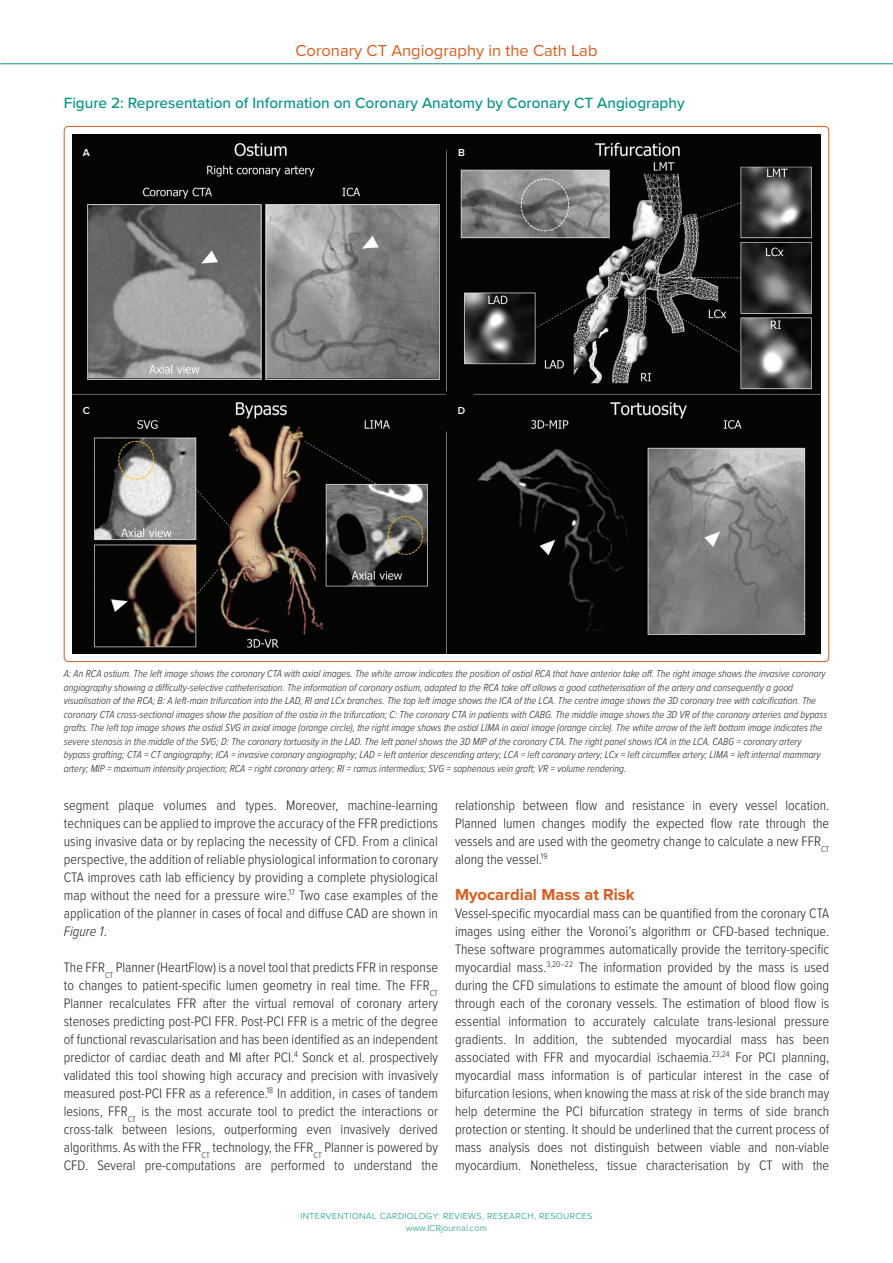
<style>
.page{position:relative;width:893px;height:1263px;background:#fff}
.page>*{position:absolute;margin:0;border:0;box-sizing:border-box;transform-origin:0 0}
.t1{font:16.5px "Proxima Nova";color:#db5c1c}
._09a_HEADING_A{font:700 16.5px "Proxima Nova";color:#db5c1c}
._11_FIG-TABLE_HEADING{font:500 15.3px "Proxima Nova";color:#009483}
._10_BODY_TEXT{font:300 14.25px/18px "Proxima Nova Cond";color:#231f20;text-align:justify}
._11a_CAPTION_FIG-TABLE{font:italic 300 10.5px/13.5px "Proxima Nova Cond";color:#231f20}
.t2{font:600 10.5px "Proxima Nova";color:#fff}
.t3{font:300 9px/12.8px "Proxima Nova";letter-spacing:.04em;color:#009483;text-align:center}
.s1{font-style:italic}
</style>
<div class="page">
<hr style="left:0;top:64px;width:893px;height:1px;background:#009483">
<img style="left:72px;top:135px;width:749px;height:518px">
<p class="t1" style="left:295px;top:38px;width:303px">Coronary CT Angiography in the Cath Lab</p>
<p class="_11_FIG-TABLE_HEADING" style="left:64px;top:91px;width:622px">Figure 2: Representation of Information on Coronary Anatomy by Coronary CT Angiography</p>
<p class="t2" style="left:83px;top:148px;width:9px">A</p>
<p class="t2" style="left:458px;top:148px;width:8px">B</p>
<p class="t2" style="left:83px;top:406px;width:9px">C</p>
<p class="t2" style="left:458px;top:406px;width:9px">D</p>
<p class="_11a_CAPTION_FIG-TABLE" style="left:64px;top:667px;width:765px">A: An RCA ostium. The left image shows the coronary CTA with axial images. The white arrow indicates the position of ostial RCA that have anterior take off. The right image shows the invasive coronary angiography showing a difficulty-selective catheterisation. The information of coronary ostium, adapted to the RCA take off allows a good catheterisation of the artery and consequently a good visualisation of the RCA; B: A left-main trifurcation into the LAD, RI and LCx branches. The top left image shows the ICA of the LCA. The centre image shows the 3D coronary tree with calcification. The coronary CTA cross-sectional images show the position of the ostia in the trifurcation; C: The coronary CTA in patients with CABG. The middle image shows the 3D VR of the coronary arteries and bypass grafts. The left top image shows the ostial SVG in axial image (orange circle), the right image shows the ostial LIMA in axial image (orange circle). The white arrow of the left bottom image indicates the severe stenosis in the middle of the SVG; D: The coronary tortuosity in the LAD. The left panel shows the 3D MIP of the coronary CTA. The right panel shows ICA in the LCA. CABG = coronary artery bypass grafting; CTA = CT angiography; ICA = invasive coronary angiography; LAD = left anterior descending artery; LCA = left coronary artery; LCx = left circumflex artery; LIMA = left internal mammary artery; MIP = maximum intensity projection; RCA = right coronary artery; RI = ramus intermedius; SVG = saphenous vein graft; VR = volume rendering.</p>
<p class="_10_BODY_TEXT" style="left:64px;top:796px;width:376px">segment plaque volumes and types. Moreover, machine-learning techniques can be applied to improve the accuracy of the FFR predictions using invasive data or by replacing the necessity of CFD. From a clinical perspective, the addition of reliable physiological information to coronary CTA improves cath lab efficiency by providing a complete physiological map without the need for a pressure wire.<sup>17</sup> Two case examples of the application of the planner in cases of focal and diffuse CAD are shown in <span class="s1">Figure 1</span>.</p>
<p class="_10_BODY_TEXT" style="left:64px;top:958px;width:376px">The FFR<sub>CT</sub> Planner (HeartFlow) is a novel tool that predicts FFR in response to changes to patient-specific lumen geometry in real time. The FFR<sub>CT </sub>Planner recalculates FFR after the virtual removal of coronary artery stenoses predicting post-PCI FFR. Post-PCI FFR is a metric of the degree of functional revascularisation and has been identified as an independent predictor of cardiac death and MI after PCI.<sup>4</sup> Sonck et al. prospectively validated this tool showing high accuracy and precision with invasively measured post-PCI FFR as a reference.<sup>18</sup> In addition, in cases of tandem lesions, FFR<sub>CT</sub> is the most accurate tool to predict the interactions or cross-talk between lesions, outperforming even invasively derived algorithms. As with the FFR<sub>CT</sub> technology, the FFR<sub>CT</sub> Planner is powered by CFD. Several pre-computations are performed to understand the</p>
<p class="_10_BODY_TEXT" style="left:455px;top:796px;width:376px">relationship between flow and resistance in every vessel location.<br>Planned lumen changes modify the expected flow rate through the vessels and are used with the geometry change to calculate a new FFR<sub>CT </sub>along the vessel.<sup>19</sup></p>
<p class="_09a_HEADING_A" style="left:455px;top:882px;width:181px">Myocardial Mass at Risk</p>
<p class="_10_BODY_TEXT" style="left:455px;top:904px;width:376px">Vessel-specific myocardial mass can be quantified from the coronary CTA images using either the Voronoi’s algorithm or CFD-based technique.<br>These software programmes automatically provide the territory-specific myocardial mass.<sup>3,20–22</sup> The information provided by the mass is used during the CFD simulations to estimate the amount of blood flow going through each of the coronary vessels. The estimation of blood flow is essential information to accurately calculate trans-lesional pressure gradients. In addition, the subtended myocardial mass has been associated with FFR and myocardial ischaemia.<sup>23,24</sup> For PCI planning, myocardial mass information is of particular interest in the case of bifurcation lesions, when knowing the mass at risk of the side branch may help determine the PCI bifurcation strategy in terms of side branch protection or stenting. It should be underlined that the current process of mass analysis does not distinguish between viable and non-viable myocardium. Nonetheless, tissue characterisation by CT with the</p>
<p class="t3" style="left:300px;top:1209px;width:294px">INTERVENTIONAL CARDIOLOGY: REVIEWS, RESEARCH, RESOURCES www.ICRjournal.com</p>
</div>
